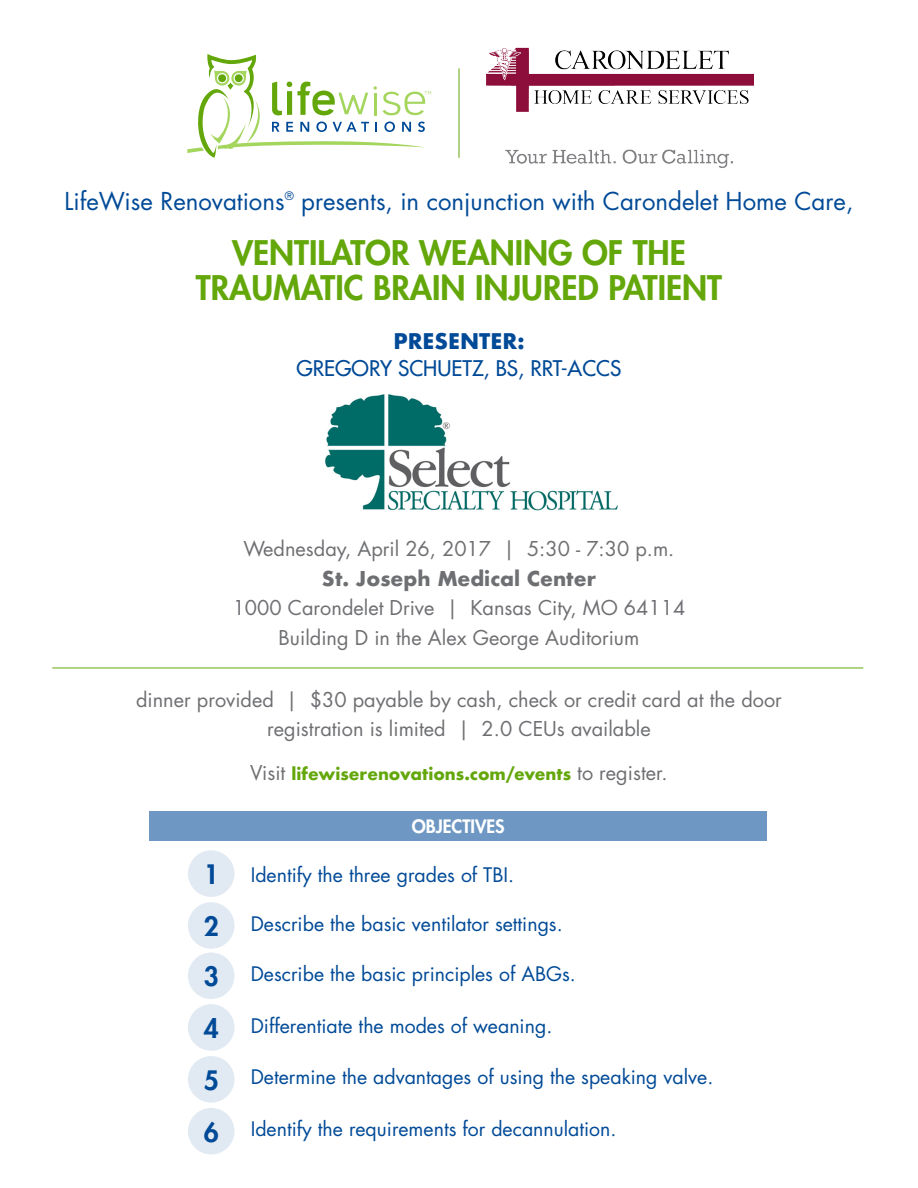
<style>
.page{position:relative;width:918px;height:1188px;background:#fff}
.page>*{position:absolute;margin:0;border:0;box-sizing:border-box;transform-origin:0 0}
.t1{font:800 33px/35.2px "Futura";color:#63a70a;text-align:center}
.t2{font:800 26.1px/51.4px "Futura";color:#004a97;text-align:justify}
.t3{font:24px "Futura";color:#004a97}
.t4{font:21px "Futura";color:#004a97}
.t5{font:700 21px "Futura";color:#004a97}
.t6{font:19.95px/29.8px "Futura";color:#6e6f72;text-align:center}
.t7{font:700 19.95px "Futura";color:#6e6f72}
.t8{font:19.5px "Futura";color:#004a97}
.t9{font:800 18px "Futura";color:#fff}
.t10{font:700 16.5px "Futura";color:#63a70a}
.s1{font-weight:400;font-size:19.95px;color:#6e6f72}
</style>
<div class="page">
<svg style="left:187px;top:54px;width:244px;height:104px"></svg>
<hr style="left:459px;top:68px;width:1px;height:90px;background:#63a70a">
<hr style="left:52px;top:668px;width:811px;height:1px;background:#63a70a">
<div style="left:150px;top:811px;width:617px;height:30px;background:#6e98c3"></div>
<img style="left:487px;top:47px;width:266px;height:121px">
<div style="left:188px;top:850px;width:47px;height:47px;background:#e1e9f2;border-radius:50%"></div>
<div style="left:188px;top:902px;width:47px;height:47px;background:#e1e9f2;border-radius:50%"></div>
<div style="left:188px;top:952px;width:47px;height:47px;background:#e1e9f2;border-radius:50%"></div>
<div style="left:188px;top:1004px;width:47px;height:47px;background:#e1e9f2;border-radius:50%"></div>
<div style="left:188px;top:1056px;width:47px;height:47px;background:#e1e9f2;border-radius:50%"></div>
<div style="left:188px;top:1108px;width:47px;height:47px;background:#e1e9f2;border-radius:50%"></div>
<img style="left:325px;top:394px;width:293px;height:117px">
<p class="t3" style="left:65px;top:185px;width:790px">LifeWise Renovations<sup>®</sup> presents, in conjunction with Carondelet Home Care,</p>
<h1 class="t1" style="left:196px;top:235px;width:528px">VENTILATOR WEANING OF THE<br>TRAUMATIC BRAIN INJURED PATIENT</h1>
<p class="t5" style="left:394px;top:326px;width:132px">PRESENTER:</p>
<p class="t4" style="left:297px;top:355px;width:326px">GREGORY SCHUETZ, BS, RRT-ACCS</p>
<p class="t6" style="left:244px;top:534px;width:432px">Wednesday, April 26, 2017 | 5:30 - 7:30 p.m.</p>
<p class="t7" style="left:322px;top:564px;width:276px">St. Joseph Medical Center</p>
<p class="t6" style="left:233px;top:593px;width:454px">1000 Carondelet Drive | Kansas City, MO 64114<br>Building D in the Alex George Auditorium</p>
<p class="t6" style="left:136px;top:685px;width:647px">dinner provided | $30 payable by cash, check or credit card at the door registration is limited | 2.0 CEUs available</p>
<p class="t10" style="left:250px;top:762px;width:419px"><span class="s1">Visit</span> lifewiserenovations.com/events <span class="s1">to register.</span></p>
<h2 class="t2" style="left:204px;top:849px;width:17px">1<br>2<br>3<br>4<br>5<br>6</h2>
<p class="t9" style="left:412px;top:815px;width:95px">OBJECTIVES</p>
<p class="t8" style="left:251px;top:862px;width:265px">Identify the three grades of TBI.</p>
<p class="t8" style="left:251px;top:912px;width:314px">Describe the basic ventilator settings.</p>
<p class="t8" style="left:251px;top:961px;width:327px">Describe the basic principles of ABGs.</p>
<p class="t8" style="left:251px;top:1013px;width:303px">Differentiate the modes of weaning.</p>
<p class="t8" style="left:251px;top:1065px;width:464px">Determine the advantages of using the speaking valve.</p>
<p class="t8" style="left:251px;top:1117px;width:367px">Identify the requirements for decannulation.</p>
</div>
